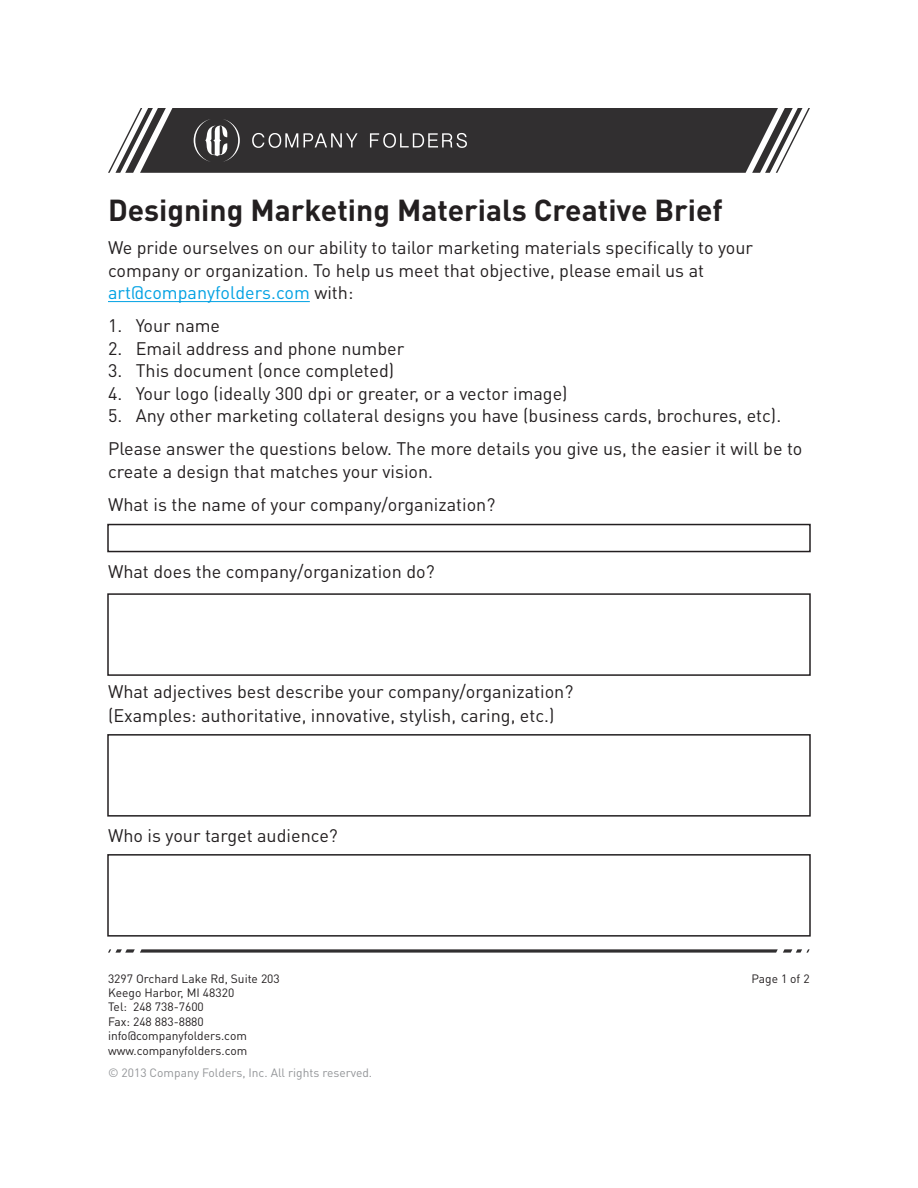
<style>
.page{position:relative;width:918px;height:1188px;background:#fff}
.page>*{position:absolute;margin:0;border:0;box-sizing:border-box;transform-origin:0 0}
.t1{font:700 30px "DIN Pro";color:#231f20}
.t2{font:18px/22.5px "DIN Pro";color:#231f20}
.t3{font:12px/14.4px "DIN Pro";color:#231f20}
.t4{font:12px "DIN Pro";color:#939598}
.s1{color:#00a1e3}
</style>
<div class="page">
<svg style="left:108px;top:949px;width:702px;height:4px"></svg>
<svg style="left:108px;top:108px;width:702px;height:65px"></svg>
<hr style="left:108px;top:301px;width:202px;height:1px;background:#00a1e3">
<div style="left:107px;top:524px;width:704px;height:28px;border:2px solid #231f20"></div>
<div style="left:107px;top:734px;width:704px;height:83px;border:2px solid #231f20"></div>
<div style="left:107px;top:854px;width:704px;height:83px;border:2px solid #231f20"></div>
<div style="left:107px;top:593px;width:704px;height:83px;border:2px solid #231f20"></div>
<h1 class="t1" style="left:108px;top:190px;width:616px">Designing Marketing Materials Creative Brief</h1>
<p class="t2" style="left:108px;top:236px;width:647px">We pride ourselves on our ability to tailor marketing materials specifically to your company or organization. To help us meet that objective, please email us at <span class="s1">art@companyfolders.com</span> with:</p>
<p class="t2" style="left:108px;top:314px;width:114px">1. Your name</p>
<p class="t2" style="left:108px;top:336px;width:298px">2. Email address and phone number</p>
<p class="t2" style="left:108px;top:359px;width:288px">3. This document (once completed)</p>
<p class="t2" style="left:108px;top:381px;width:461px">4. Your logo (ideally 300 dpi or greater, or a vector image)</p>
<p class="t2" style="left:108px;top:398px;width:696px;line-height:33px">5. Any other marketing collateral designs you have (business cards, brochures, etc).<br>Please answer the questions below. The more details you give us, the easier it will be to</p>
<p class="t2" style="left:108px;top:454px;width:389px;line-height:33px">create a design that matches your vision.<br>What is the name of your company/organization?</p>
<p class="t2" style="left:108px;top:560px;width:328px">What does the company/organization do?</p>
<p class="t2" style="left:108px;top:679px;width:467px;line-height:24px">What adjectives best describe your company/organization? (Examples: authoritative, innovative, stylish, caring, etc.)</p>
<p class="t2" style="left:108px;top:824px;width:231px">Who is your target audience?</p>
<p class="t3" style="left:108px;top:971px;width:173px">3297 Orchard Lake Rd, Suite 203<br>Keego Harbor, MI 48320<br>Tel: 248 738-7600<br>Fax: 248 883-8880 info@companyfolders.com www.companyfolders.com</p>
<p class="t4" style="left:108px;top:1065px;width:266px">© 2013 Company Folders, Inc. All rights reserved.</p>
<p class="t3" style="left:751px;top:971px;width:60px">Page 1 of 2</p>
</div>
